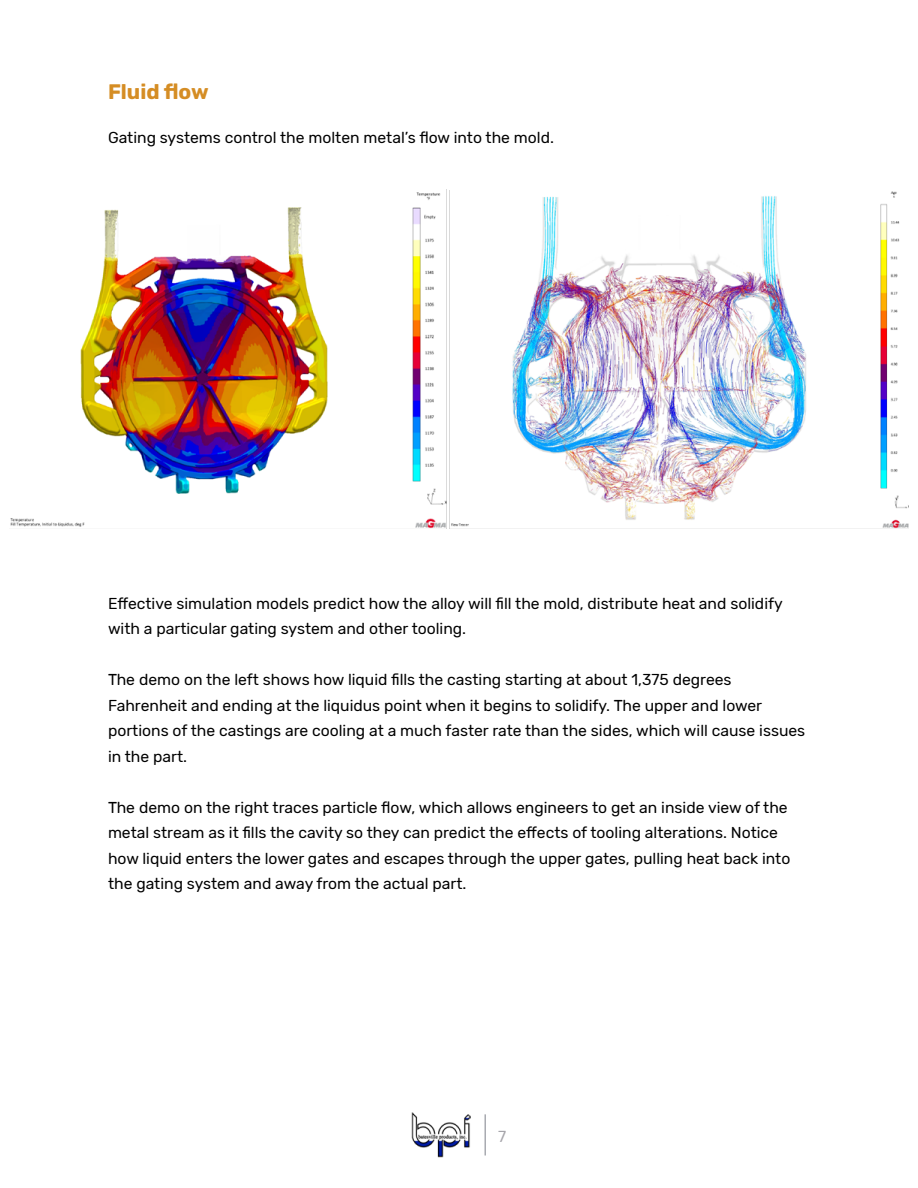
<style>
.page{position:relative;width:918px;height:1188px;background:#fff}
.page>*{position:absolute;margin:0;border:0;box-sizing:border-box;transform-origin:0 0}
.t1{font:700 21px "Rubik";color:#d58d24}
.t2{font:15.9px "Rubik";color:#6c6a73}
.t3{font:15.75px/25.5px "Rubik";color:#000}
</style>
<div class="page">
<img style="left:411px;top:1113px;width:60px;height:44px">
<hr style="left:485px;top:1114px;width:1px;height:41px;background:#696c77">
<img style="left:451px;top:191px;width:458px;height:337px">
<img style="left:10px;top:192px;width:436px;height:336px">
<h1 class="t1" style="left:108px;top:80px;width:102px">Fluid flow</h1>
<p class="t3" style="left:108px;top:125px;width:447px">Gating systems control the molten metal’s flow into the mold.</p>
<p class="t3" style="left:108px;top:591px;width:676px">Effective simulation models predict how the alloy will fill the mold, distribute heat and solidify with a particular gating system and other tooling.</p>
<p class="t3" style="left:108px;top:667px;width:699px">The demo on the left shows how liquid fills the casting starting at about 1,375 degrees Fahrenheit and ending at the liquidus point when it begins to solidify. The upper and lower portions of the castings are cooling at a much faster rate than the sides, which will cause issues in the part.</p>
<p class="t3" style="left:108px;top:795px;width:684px">The demo on the right traces particle flow, which allows engineers to get an inside view of the metal stream as it fills the cavity so they can predict the effects of tooling alterations. Notice how liquid enters the lower gates and escapes through the upper gates, pulling heat back into the gating system and away from the actual part.</p>
<p class="t2" style="left:498px;top:1127px;width:10px">7</p>
</div>
